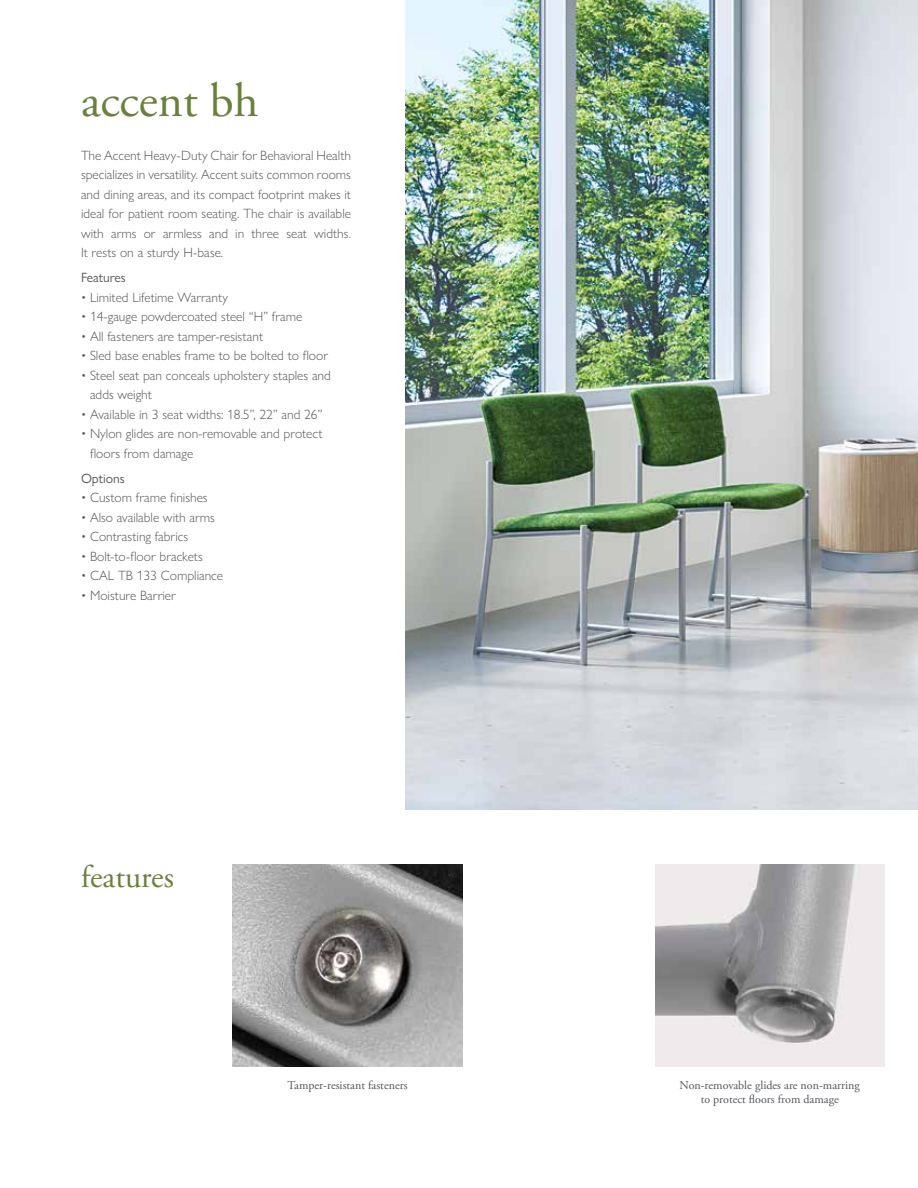
<style>
.page{position:relative;width:918px;height:1188px;background:#fff}
.page>*{position:absolute;margin:0;border:0;box-sizing:border-box;transform-origin:0 0}
.t1{font:48px "Adobe Garamond Pro";color:#68813c}
.t2{font:31.5px "Adobe Garamond Pro";color:#68813c}
.t3{font:300 13.5px/19.5px "Gill Sans Nova";color:#54565a}
.t4{font:13.5px "Gill Sans Nova";color:#54565a}
.t5{font:12px/14.4px "Adobe Garamond Pro";color:#54565a;text-align:center}
</style>
<div class="page">
<img style="left:405px;top:0;width:513px;height:810px">
<img style="left:233px;top:864px;width:229px;height:202px">
<img style="left:655px;top:864px;width:230px;height:202px">
<h1 class="t1" style="left:81px;top:72px;width:179px">accent bh</h1>
<p class="t3" style="left:81px;top:145px;width:272px;text-align:justify">The Accent Heavy-Duty Chair for Behavioral Health specializes in versatility. Accent suits common rooms and dining areas, and its compact footprint makes it ideal for patient room seating. The chair is available with arms or armless and in three seat widths.<br>It rests on a sturdy H-base.</p>
<p class="t4" style="left:81px;top:270px;width:46px">Features</p>
<p class="t3" style="left:81px;top:287px;width:149px">• Limited Lifetime Warranty</p>
<p class="t3" style="left:81px;top:307px;width:223px">• 14-gauge powdercoated steel “H” frame</p>
<p class="t3" style="left:81px;top:326px;width:184px">• All fasteners are tamper-resistant</p>
<p class="t3" style="left:81px;top:346px;width:249px">• Sled base enables frame to be bolted to floor</p>
<p class="t3" style="left:90px;top:365px;width:242px;text-indent:-9px">• Steel seat pan conceals upholstery staples and adds weight</p>
<p class="t3" style="left:81px;top:404px;width:243px">• Available in 3 seat widths: 18.5”, 22” and 26”</p>
<p class="t3" style="left:90px;top:424px;width:234px;text-indent:-9px">• Nylon glides are non-removable and protect floors from damage</p>
<p class="t4" style="left:81px;top:470px;width:45px">Options</p>
<p class="t3" style="left:81px;top:488px;width:128px">• Custom frame finishes</p>
<p class="t3" style="left:81px;top:507px;width:136px">• Also available with arms</p>
<p class="t3" style="left:81px;top:527px;width:109px">• Contrasting fabrics</p>
<p class="t3" style="left:81px;top:546px;width:123px">• Bolt-to-floor brackets</p>
<p class="t3" style="left:81px;top:566px;width:144px">• CAL TB 133 Compliance</p>
<p class="t3" style="left:81px;top:585px;width:96px">• Moisture Barrier</p>
<h2 class="t2" style="left:81px;top:858px;width:94px">features</h2>
<p class="t5" style="left:288px;top:1078px;width:122px">Tamper-resistant fasteners</p>
<p class="t5" style="left:680px;top:1078px;width:182px">Non-removable glides are non-marring to protect floors from damage</p>
</div>
